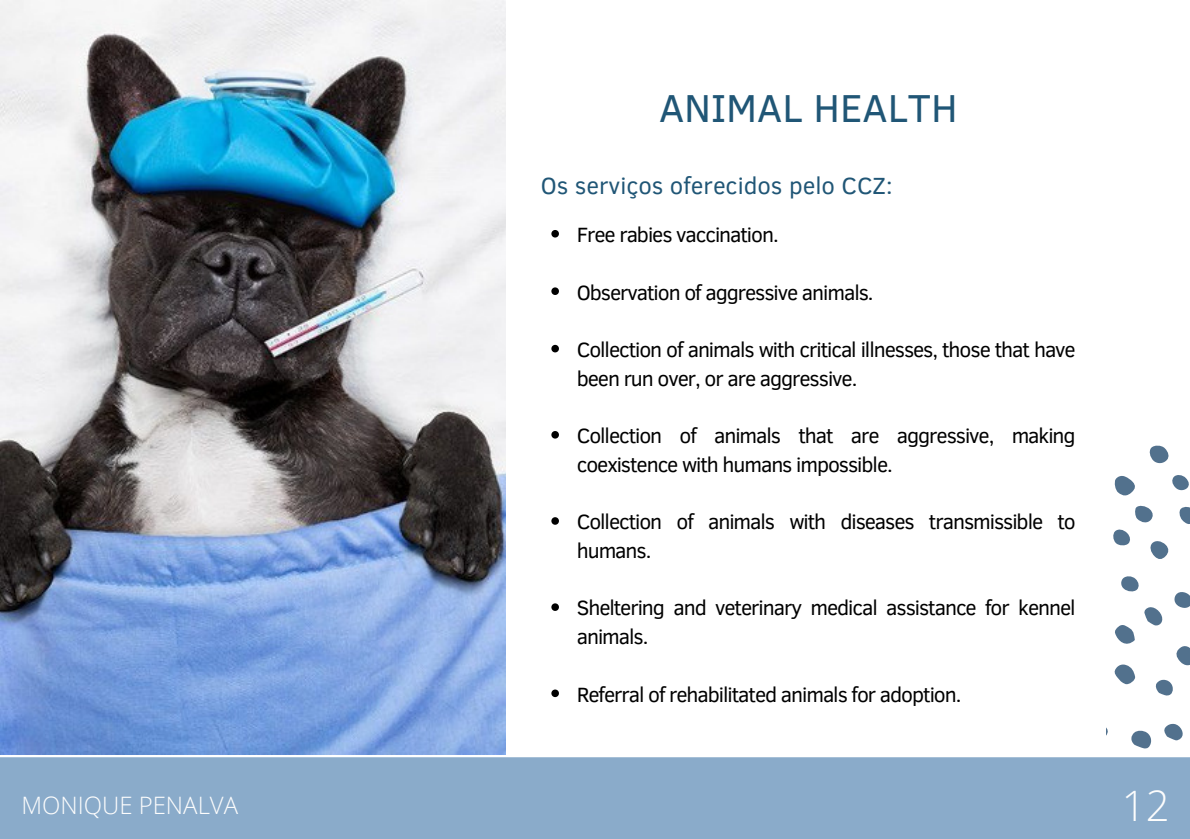
<style>
.page{position:relative;width:1190px;height:839px;background:#fff}
.page>*{position:absolute;margin:0;border:0;box-sizing:border-box;transform-origin:0 0}
.t1{font:300 42px "Open Sans";color:#fdfdfd}
.t2{font:40px "Clear Sans";color:#205676}
.t3{font:24px "Clear Sans";color:#205676}
.t4{font:300 24px "Open Sans";color:#fdfdfd}
.t5{font:21.2px/28.8px "Clear Sans";letter-spacing:-.05em;color:#000}
</style>
<div class="page">
<div style="left:0;top:757px;width:1190px;height:81px;background:#8aabca"></div>
<svg style="left:1114px;top:476px;width:21px;height:20px"></svg>
<svg style="left:1114px;top:664px;width:22px;height:21px"></svg>
<svg style="left:1131px;top:730px;width:20px;height:19px"></svg>
<svg style="left:1176px;top:646px;width:14px;height:20px"></svg>
<svg style="left:1115px;top:625px;width:20px;height:19px"></svg>
<svg style="left:1149px;top:445px;width:20px;height:18px"></svg>
<svg style="left:1144px;top:607px;width:19px;height:18px"></svg>
<svg style="left:1179px;top:506px;width:11px;height:18px"></svg>
<svg style="left:1106px;top:727px;width:2px;height:9px"></svg>
<svg style="left:1164px;top:723px;width:19px;height:17px"></svg>
<svg style="left:1174px;top:592px;width:16px;height:16px"></svg>
<svg style="left:1155px;top:679px;width:18px;height:17px"></svg>
<svg style="left:1113px;top:505px;width:56px;height:54px"></svg>
<svg style="left:1121px;top:576px;width:18px;height:16px"></svg>
<svg style="left:1172px;top:475px;width:17px;height:15px"></svg>
<img style="left:0;top:0;width:506px;height:754px">
<svg style="left:551px;top:230px;width:8px;height:7px"></svg>
<svg style="left:551px;top:287px;width:8px;height:8px"></svg>
<svg style="left:551px;top:345px;width:8px;height:7px"></svg>
<svg style="left:551px;top:431px;width:8px;height:7px"></svg>
<svg style="left:551px;top:517px;width:8px;height:7px"></svg>
<svg style="left:551px;top:603px;width:8px;height:8px"></svg>
<svg style="left:551px;top:689px;width:8px;height:8px"></svg>
<p class="t4" style="left:21px;top:788px;width:218px">MONIQUE PENALVA</p>
<p class="t2" style="left:659px;top:79px;width:300px">ANIMAL HEALTH</p>
<p class="t3" style="left:541px;top:168px;width:353px">Os serviços oferecidos pelo CCZ:</p>
<p class="t5" style="left:577px;top:219px;width:203px">Free rabies vaccination.</p>
<p class="t5" style="left:577px;top:276px;width:298px">Observation of aggressive animals.</p>
<p class="t5" style="left:577px;top:334px;width:501px">Collection of animals with critical illnesses, those that have been run over, or are aggressive.</p>
<p class="t5" style="left:577px;top:420px;width:500px">Collection of animals that are aggressive, making coexistence with humans impossible.</p>
<p class="t5" style="left:577px;top:506px;width:501px">Collection of animals with diseases transmissible to humans.</p>
<p class="t5" style="left:577px;top:592px;width:500px">Sheltering and veterinary medical assistance for kennel animals.</p>
<p class="t5" style="left:577px;top:678px;width:386px">Referral of rehabilitated animals for adoption.</p>
<p class="t1" style="left:1122px;top:776px;width:49px">12</p>
</div>
